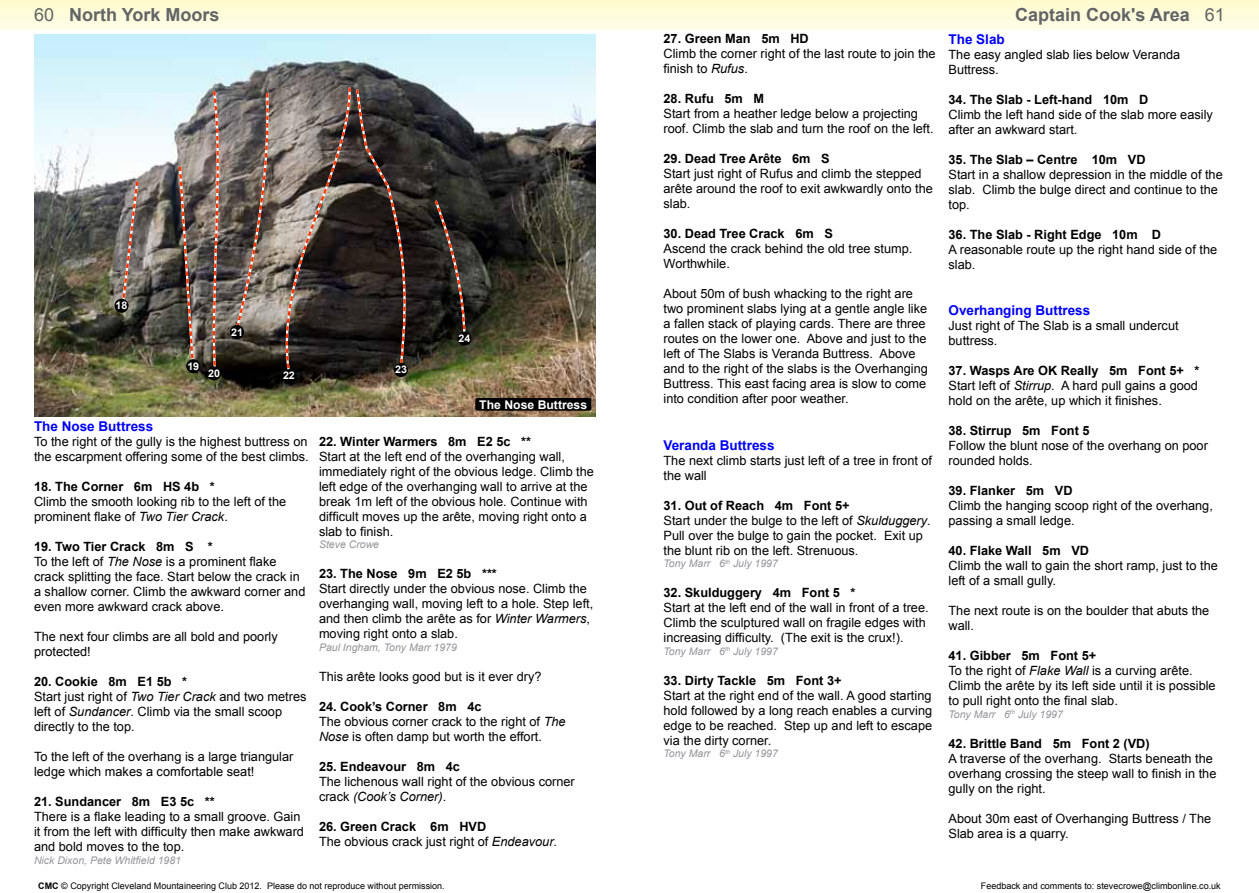
<style>
.page{position:relative;width:1259px;height:893px;background:#fff}
.page>*{position:absolute;margin:0;border:0;box-sizing:border-box;transform-origin:0 0}
.t1{font:700 18px "Arial";color:#636466}
.t2{font:700 13.5px "Arial";color:#00f}
.t3{font:12.75px/15px "Arial";color:#000}
.t4{font:700 12.75px "Arial";color:#000}
.t5{font:700 12px "Arial";color:#fff}
.t6{font:italic 10.5px "Arial";color:#939598}
.t7{font:700 10.5px "Arial";color:#fff}
.t8{font:9px "Arial";color:#000}
.s1{font-weight:400}
.s2{font-style:italic}
.s3{font-weight:700}
</style>
<div class="page">
<div style="left:629px;top:0;width:630px;height:30px;background:#fffcdb"></div>
<div style="left:0;top:0;width:629px;height:30px;background:#fffcdb"></div>
<img style="left:34px;top:34px;width:561px;height:383px">
<svg style="left:120px;top:179px;width:20px;height:129px;background:#887871"></svg>
<svg style="left:433px;top:198px;width:33px;height:141px;background:#312823"></svg>
<img style="left:178px;top:164px;width:17px;height:205px">
<svg style="left:210px;top:89px;width:14px;height:284px;background:#866c64"></svg>
<svg style="left:233px;top:85px;width:177px;height:293px;background:#554a45"></svg>
<div style="left:186px;top:359px;width:14px;height:14px;background:#000;border-radius:50%"></div>
<div style="left:114px;top:299px;width:15px;height:14px;background:#000;border-radius:50%"></div>
<div style="left:230px;top:325px;width:14px;height:14px;background:#000;border-radius:50%"></div>
<div style="left:207px;top:366px;width:14px;height:14px;background:#000;border-radius:50%"></div>
<div style="left:282px;top:369px;width:14px;height:14px;background:#000;border-radius:50%"></div>
<div style="left:394px;top:363px;width:14px;height:14px;background:#000;border-radius:50%"></div>
<div style="left:457px;top:332px;width:14px;height:14px;background:#000;border-radius:50%"></div>
<div style="left:475px;top:398px;width:116px;height:13px;background:#000;border-radius:2px"></div>
<h1 class="t1" style="left:34px;top:3px;width:187px"><span class="s1">60</span> North York Moors</h1>
<h1 class="t1" style="left:1015px;top:3px;width:211px">Captain Cook's Area <span class="s1">61</span></h1>
<p class="t7" style="left:116px;top:299px;width:13px">18</p>
<p class="t7" style="left:187px;top:359px;width:13px">19</p>
<p class="t7" style="left:208px;top:366px;width:13px">20</p>
<p class="t7" style="left:231px;top:325px;width:13px">21</p>
<p class="t7" style="left:283px;top:369px;width:13px">22</p>
<p class="t2" style="left:34px;top:417px;width:121px">The Nose Buttress</p>
<p class="t3" style="left:34px;top:434px;width:276px">To the right of the gully is the highest buttress on the escarpment offering some of the best climbs.</p>
<p class="t4" style="left:34px;top:478px;width:182px">18. The Corner 6m HS 4b *</p>
<p class="t3" style="left:34px;top:494px;width:254px">Climb the smooth looking rib to the left of the prominent flake of <span class="s2">Two Tier Crack</span>.</p>
<p class="t3" style="left:34px;top:539px;width:273px"><span class="s3">19. Two Tier Crack 8m S *<br></span>To the left of <span class="s2">The Nose</span> is a prominent flake crack splitting the face. Start below the crack in a shallow corner. Climb the awkward corner and even more awkward crack above.</p>
<p class="t3" style="left:34px;top:629px;width:245px">The next four climbs are all bold and poorly protected!</p>
<p class="t3" style="left:34px;top:674px;width:274px"><span class="s3">20. Cookie 8m E1 5b *<br></span>Start just right of <span class="s2">Two Tier Crack</span> and two metres left of <span class="s2">Sundancer</span>. Climb via the small scoop directly to the top.</p>
<p class="t3" style="left:34px;top:749px;width:261px">To the left of the overhang is a large triangular ledge which makes a comfortable seat!</p>
<p class="t4" style="left:34px;top:793px;width:182px">21. Sundancer 8m E3 5c **</p>
<p class="t3" style="left:34px;top:809px;width:271px">There is a flake leading to a small groove. Gain it from the left with difficulty then make awkward and bold moves to the top.</p>
<p class="t6" style="left:34px;top:853px;width:149px">Nick Dixon, Pete Whitfield 1981</p>
<p class="t7" style="left:395px;top:363px;width:13px">23</p>
<p class="t7" style="left:458px;top:331px;width:13px">24</p>
<p class="t5" style="left:479px;top:396px;width:109px">The Nose Buttress</p>
<p class="t4" style="left:319px;top:433px;width:214px">22. Winter Warmers 8m E2 5c **</p>
<p class="t3" style="left:319px;top:449px;width:276px">Start at the left end of the overhanging wall, immediately right of the obvious ledge. Climb the left edge of the overhanging wall to arrive at the break 1m left of the obvious hole. Continue with difficult moves up the arête, moving right onto a slab to finish.</p>
<p class="t6" style="left:319px;top:538px;width:62px">Steve Crowe</p>
<p class="t4" style="left:319px;top:565px;width:179px">23. The Nose 9m E2 5b ***</p>
<p class="t3" style="left:319px;top:581px;width:276px">Start directly under the obvious nose. Climb the overhanging wall, moving left to a hole. Step left, and then climb the arête as for <span class="s2">Winter Warmers</span>, moving right onto a slab.</p>
<p class="t6" style="left:319px;top:640px;width:139px">Paul Ingham, Tony Marr 1979</p>
<p class="t3" style="left:319px;top:669px;width:224px">This arête looks good but is it ever dry?</p>
<p class="t3" style="left:319px;top:699px;width:248px"><span class="s3">24. Cook’s Corner 8m 4c<br></span>The obvious corner crack to the right of <span class="s2">The<br>Nose</span> is often damp but worth the effort.</p>
<p class="t4" style="left:319px;top:758px;width:143px">25. Endeavour 8m 4c</p>
<p class="t3" style="left:319px;top:774px;width:257px">The lichenous wall right of the obvious corner crack <span class="s2">(Cook’s Corner)</span>.</p>
<p class="t3" style="left:319px;top:819px;width:240px"><span class="s3">26. Green Crack 6m HVD<br></span>The obvious crack just right of <span class="s2">Endeavour</span>.</p>
<p class="t4" style="left:663px;top:30px;width:147px">27. Green Man 5m HD</p>
<p class="t3" style="left:663px;top:46px;width:274px">Climb the corner right of the last route to join the finish to <span class="s2">Rufus</span>.</p>
<p class="t4" style="left:663px;top:90px;width:102px">28. Rufu 5m M</p>
<p class="t3" style="left:663px;top:106px;width:272px">Start from a heather ledge below a projecting roof. Climb the slab and turn the roof on the left.</p>
<p class="t4" style="left:663px;top:150px;width:168px">29. Dead Tree Arête 6m S</p>
<p class="t3" style="left:663px;top:166px;width:271px">Start just right of Rufus and climb the stepped arête around the roof to exit awkwardly onto the slab.</p>
<p class="t4" style="left:663px;top:225px;width:171px">30. Dead Tree Crack 6m S</p>
<p class="t3" style="left:663px;top:241px;width:250px">Ascend the crack behind the old tree stump.<br>Worthwhile.</p>
<p class="t3" style="left:663px;top:286px;width:266px">About 50m of bush whacking to the right are two prominent slabs lying at a gentle angle like a fallen stack of playing cards. There are three routes on the lower one. Above and just to the left of The Slabs is Veranda Buttress. Above and to the right of the slabs is the Overhanging Buttress. This east facing area is slow to come into condition after poor weather.</p>
<p class="t2" style="left:663px;top:436px;width:113px">Veranda Buttress</p>
<p class="t3" style="left:663px;top:453px;width:270px">The next climb starts just left of a tree in front of the wall</p>
<p class="t3" style="left:663px;top:498px;width:269px"><span class="s3">31. Out of Reach 4m Font 5+<br></span>Start under the bulge to the left of <span class="s2">Skulduggery</span>.<br>Pull over the bulge to gain the pocket. Exit up the blunt rib on the left. Strenuous.</p>
<p class="t6" style="left:663px;top:557px;width:116px">Tony Marr 6<sup>th</sup> July 1997</p>
<p class="t4" style="left:663px;top:584px;width:194px">32. Skulduggery 4m Font 5 *</p>
<p class="t3" style="left:663px;top:600px;width:267px">Start at the left end of the wall in front of a tree.<br>Climb the sculptured wall on fragile edges with increasing difficulty. (The exit is the crux!).</p>
<p class="t6" style="left:663px;top:644px;width:116px">Tony Marr 6<sup>th</sup> July 1997</p>
<p class="t4" style="left:663px;top:672px;width:179px">33. Dirty Tackle 5m Font 3+</p>
<p class="t3" style="left:663px;top:688px;width:270px;text-align:justify">Start at the right end of the wall. A good starting hold followed by a long reach enables a curving edge to be reached. Step up and left to escape via the dirty corner.</p>
<p class="t6" style="left:663px;top:747px;width:116px">Tony Marr 6<sup>th</sup> July 1997</p>
<p class="t2" style="left:948px;top:30px;width:58px">The Slab</p>
<p class="t3" style="left:948px;top:47px;width:233px">The easy angled slab lies below Veranda<br>Buttress.</p>
<p class="t4" style="left:948px;top:91px;width:201px">34. The Slab - Left-hand 10m D</p>
<p class="t3" style="left:948px;top:107px;width:266px">Climb the left hand side of the slab more easily after an awkward start.</p>
<p class="t4" style="left:948px;top:151px;width:199px">35. The Slab – Centre 10m VD</p>
<p class="t3" style="left:948px;top:167px;width:276px">Start in a shallow depression in the middle of the slab. Climb the bulge direct and continue to the top.</p>
<p class="t4" style="left:948px;top:226px;width:214px">36. The Slab - Right Edge 10m D</p>
<p class="t3" style="left:948px;top:242px;width:270px">A reasonable route up the right hand side of the slab.</p>
<p class="t2" style="left:948px;top:301px;width:143px">Overhanging Buttress</p>
<p class="t3" style="left:948px;top:318px;width:232px">Just right of The Slab is a small undercut buttress.</p>
<p class="t3" style="left:948px;top:363px;width:252px;text-align:justify"><span class="s3">37. Wasps Are OK Really 5m Font 5+ * </span>Start left of <span class="s2">Stirrup</span>. A hard pull gains a good hold on the arête, up which it finishes.</p>
<p class="t4" style="left:948px;top:422px;width:143px">38. Stirrup 5m Font 5</p>
<p class="t3" style="left:948px;top:438px;width:261px">Follow the blunt nose of the overhang on poor rounded holds.</p>
<p class="t4" style="left:948px;top:482px;width:126px">39. Flanker 5m VD</p>
<p class="t3" style="left:948px;top:498px;width:266px">Climb the hanging scoop right of the overhang, passing a small ledge.</p>
<p class="t4" style="left:948px;top:542px;width:142px">40. Flake Wall 5m VD</p>
<p class="t3" style="left:948px;top:558px;width:271px">Climb the wall to gain the short ramp, just to the left of a small gully.</p>
<p class="t3" style="left:948px;top:603px;width:262px">The next route is on the boulder that abuts the wall.</p>
<p class="t3" style="left:948px;top:648px;width:269px"><span class="s3">41. Gibber 5m Font 5+<br></span>To the right of <span class="s2">Flake Wall</span> is a curving arête.<br>Climb the arête by its left side until it is possible to pull right onto the final slab.</p>
<p class="t6" style="left:948px;top:707px;width:116px">Tony Marr 6<sup>th</sup> July 1997</p>
<p class="t4" style="left:948px;top:735px;width:203px">42. Brittle Band 5m Font 2 (VD)</p>
<p class="t3" style="left:948px;top:751px;width:269px">A traverse of the overhang. Starts beneath the overhang crossing the steep wall to finish in the gully on the right.</p>
<p class="t3" style="left:948px;top:811px;width:264px">About 30m east of Overhanging Buttress / The<br>Slab area is a quarry.</p>
<p class="t8" style="left:38px;top:880px;width:408px"><span class="s3">CMC</span> © Copyright Cleveland Mountaineering Club 2012. Please do not reproduce without permission.</p>
<p class="t8" style="left:981px;top:880px;width:241px">Feedback and comments to: stevecrowe@climbonline.co.uk</p>
</div>
